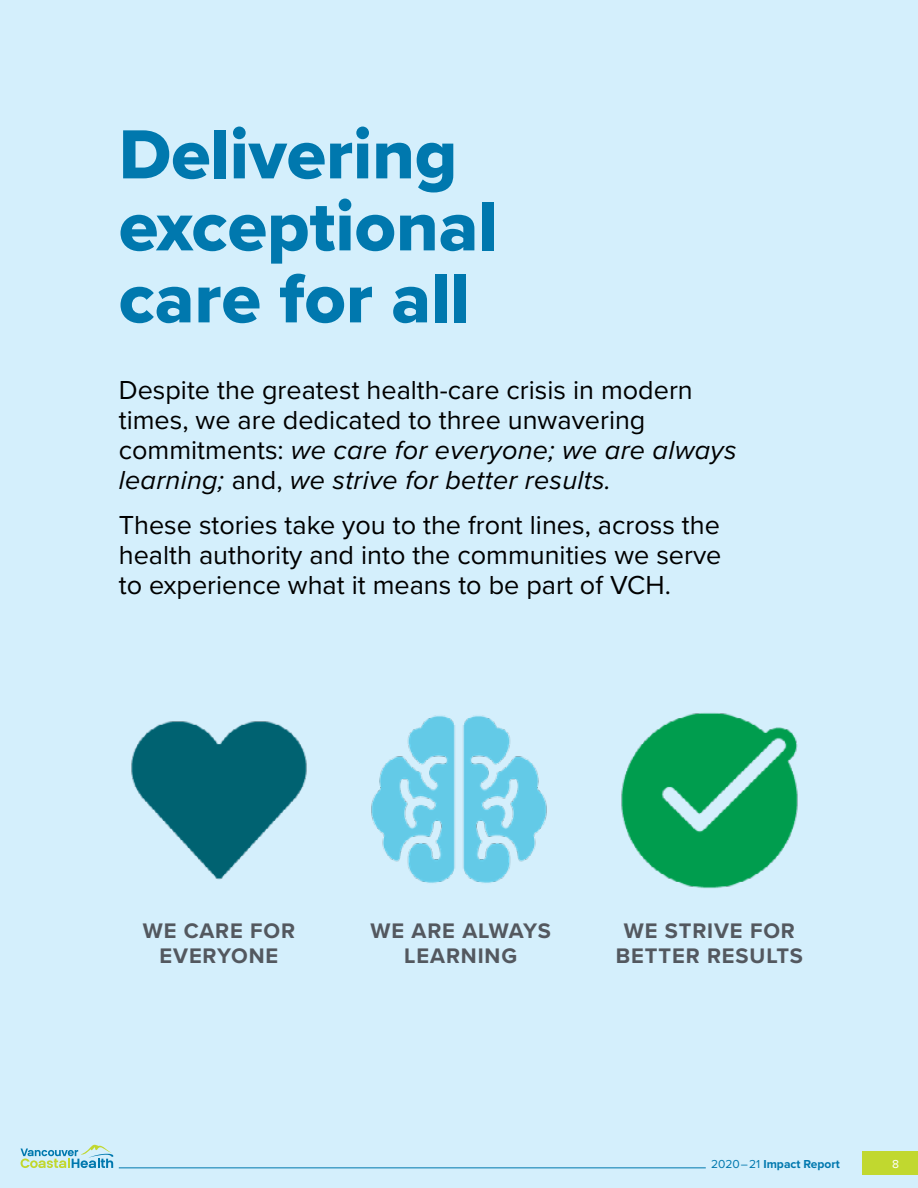
<style>
.page{position:relative;width:918px;height:1188px;background:#d4effc}
.page>*{position:absolute;margin:0;border:0;box-sizing:border-box;transform-origin:0 0}
.t1{font:72px/72px "Proxima Nova Extrabld";color:#0078ae}
.t2{font:27px/30px "Proxima Nova";color:#000}
.t3{font:700 21.9px/24.6px "Proxima Nova";letter-spacing:.04em;color:#53585f;text-align:center}
.t4{font:700 12px "Proxima Nova";color:#0078ae}
.t5{font:12px "Proxima Nova";color:#fff}
.s1{font-style:italic}
.s2{font-weight:400}
</style>
<div class="page">
<div style="left:863px;top:1151px;width:55px;height:24px;background:#c1d82f"></div>
<hr style="left:119px;top:1168px;width:587px;height:1px;background:#0078ae">
<svg style="left:21px;top:1145px;width:92px;height:23px"></svg>
<img style="left:131px;top:721px;width:176px;height:159px">
<img style="left:371px;top:715px;width:176px;height:168px">
<img style="left:621px;top:713px;width:177px;height:176px">
<h1 class="t1" style="left:119px;top:117px;width:380px">Delivering exceptional care for all</h1>
<p class="t2" style="left:119px;top:374px;width:619px">Despite the greatest health-care crisis in modern times, we are dedicated to three unwavering commitments: <span class="s1">we care for everyone; we are always learning;</span> and, <span class="s1">we strive for better results.</span></p>
<p class="t2" style="left:119px;top:509px;width:604px;text-align:justify">These stories take you to the front lines, across the health authority and into the communities we serve to experience what it means to be part of VCH.</p>
<p class="t3" style="left:143px;top:918px;width:154px">WE CARE FOR<br>EVERYONE</p>
<p class="t3" style="left:371px;top:918px;width:182px">WE ARE ALWAYS<br>LEARNING</p>
<p class="t3" style="left:616px;top:918px;width:189px">WE STRIVE FOR<br>BETTER RESULTS</p>
<p class="t4" style="left:711px;top:1155px;width:130px"><span class="s2">2020–21</span> Impact Report</p>
<p class="t5" style="left:892px;top:1155px;width:8px">8</p>
</div>
